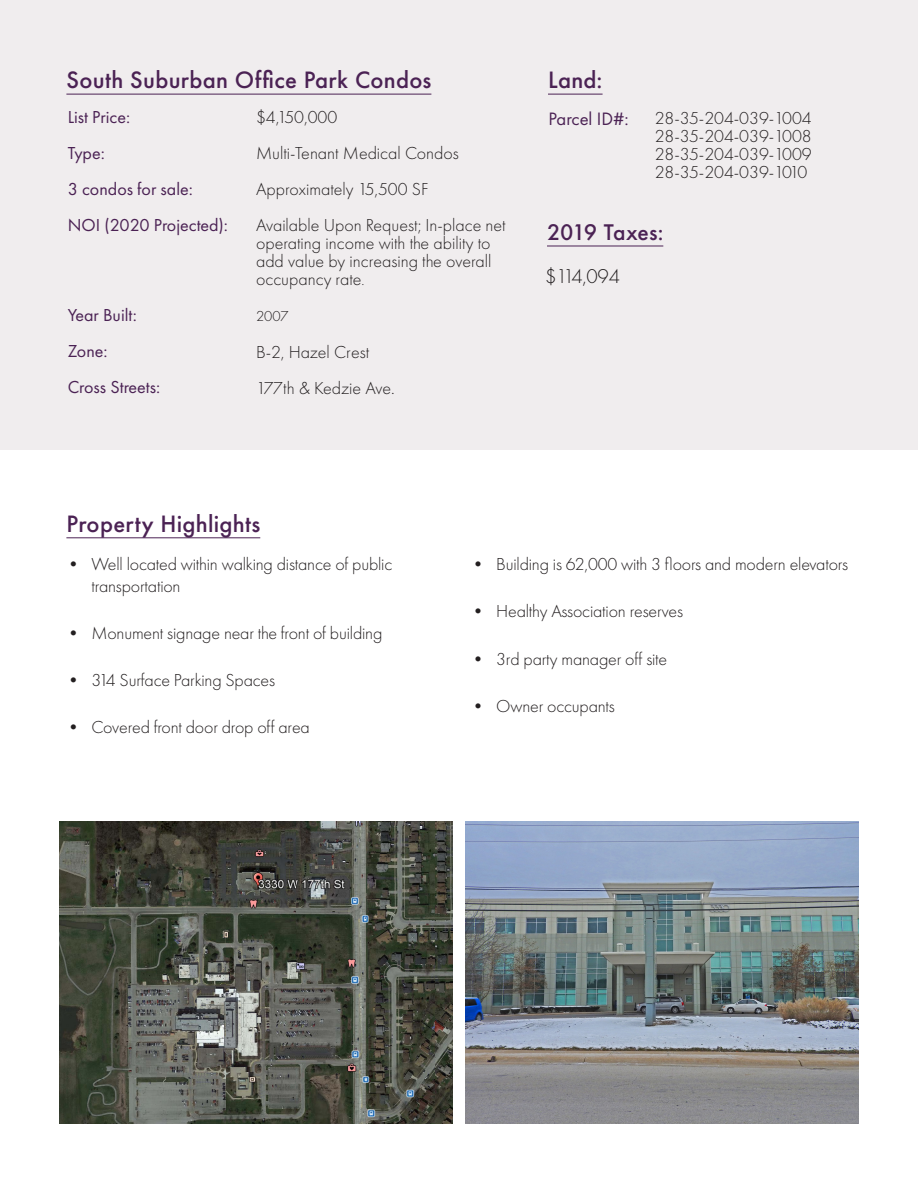
<style>
.page{position:relative;width:918px;height:1188px;background:#fff}
.page>*{position:absolute;margin:0;border:0;box-sizing:border-box;transform-origin:0 0}
.Brochure_Text{font:500 24.6px "Futura PT";letter-spacing:.01em;color:#4b2254}
.Brochure_Text-2{font:500 23.55px "Futura PT";letter-spacing:-.01em;color:#4b2254}
.t1{font:300 20.7px "Futura PT";letter-spacing:-.08em;color:#231f20}
.t2{font:18.6px "Futura PT";color:#4b2254}
.t3{font:300 18px/18px "Futura PT";letter-spacing:-.01em;color:#231f20}
.t4{font:18px "Futura PT";color:#4b2254}
.t5{font:300 15px "Futura PT";color:#231f20}
.s1{font-size:15px}
</style>
<div class="page">
<div style="left:0;top:0;width:918px;height:450px;background:#f0edee"></div>
<hr style="left:66px;top:94px;width:365px;height:1px;background:#4b2254">
<hr style="left:66px;top:537px;width:194px;height:1px;background:#4b2254">
<hr style="left:548px;top:94px;width:55px;height:1px;background:#4b2254">
<hr style="left:547px;top:246px;width:116px;height:1px;background:#4b2254">
<img style="left:59px;top:821px;width:393px;height:303px">
<img style="left:466px;top:821px;width:393px;height:303px">
<p class="Brochure_Text" style="left:66px;top:65px;width:366px">South Suburban Office Park Condos</p>
<p class="t4" style="left:68px;top:107px;width:64px">List Price:</p>
<p class="t4" style="left:68px;top:143px;width:39px">Type:</p>
<p class="t4" style="left:68px;top:179px;width:127px">3 condos for sale:</p>
<p class="t4" style="left:68px;top:215px;width:162px">NOI (2020 Projected):</p>
<p class="Brochure_Text" style="left:548px;top:65px;width:56px">Land:</p>
<p class="t3" style="left:256px;top:108px;width:83px">$4,150,000</p>
<p class="t2" style="left:549px;top:108px;width:82px">Parcel ID#:</p>
<p class="t3" style="left:256px;top:144px;width:204px">Multi-Tenant Medical Condos</p>
<p class="t3" style="left:256px;top:180px;width:174px">Approximately 15,500 SF</p>
<p class="t3" style="left:256px;top:216px;width:251px">Available Upon Request; In-place net operating income with the ability to add value by increasing the overall occupancy rate<span class="s1">.</span></p>
<p class="t5" style="left:256px;top:308px;width:34px">2007</p>
<p class="t3" style="left:256px;top:343px;width:115px">B-2, Hazel Crest</p>
<p class="t3" style="left:256px;top:379px;width:140px">177th &amp; Kedzie Ave.</p>
<p class="t3" style="left:655px;top:110px;width:159px">28-35-204-039-1004</p>
<p class="t3" style="left:655px;top:128px;width:159px">28-35-204-039-1008</p>
<p class="t3" style="left:655px;top:146px;width:159px">28-35-204-039-1009</p>
<p class="t3" style="left:655px;top:164px;width:154px">28-35-204-039-1010</p>
<p class="Brochure_Text-2" style="left:547px;top:218px;width:118px">2019 Taxes:</p>
<p class="t1" style="left:545px;top:264px;width:76px">$114,094</p>
<p class="t4" style="left:68px;top:305px;width:71px">Year Built:</p>
<p class="t4" style="left:68px;top:341px;width:41px">Zone:</p>
<p class="t4" style="left:68px;top:377px;width:94px">Cross Streets:</p>
<p class="Brochure_Text" style="left:66px;top:509px;width:195px">Property Highlights</p>
<p class="t3" style="left:92px;top:554px;width:302px;line-height:21.6px;text-indent:-27px">• Well located within walking distance of public transportation</p>
<p class="t3" style="left:64px;top:624px;width:319px">• Monument signage near the front of building</p>
<p class="t3" style="left:64px;top:671px;width:212px">• 314 Surface Parking Spaces</p>
<p class="t3" style="left:64px;top:718px;width:247px">• Covered front door drop off area</p>
<p class="t3" style="left:469px;top:556px;width:380px">• Building is 62,000 with 3 floors and modern elevators</p>
<p class="t3" style="left:469px;top:603px;width:215px">• Healthy Association reserves</p>
<p class="t3" style="left:469px;top:650px;width:200px">• 3rd party manager off site</p>
<p class="t3" style="left:469px;top:697px;width:147px">• Owner occupants</p>
</div>
